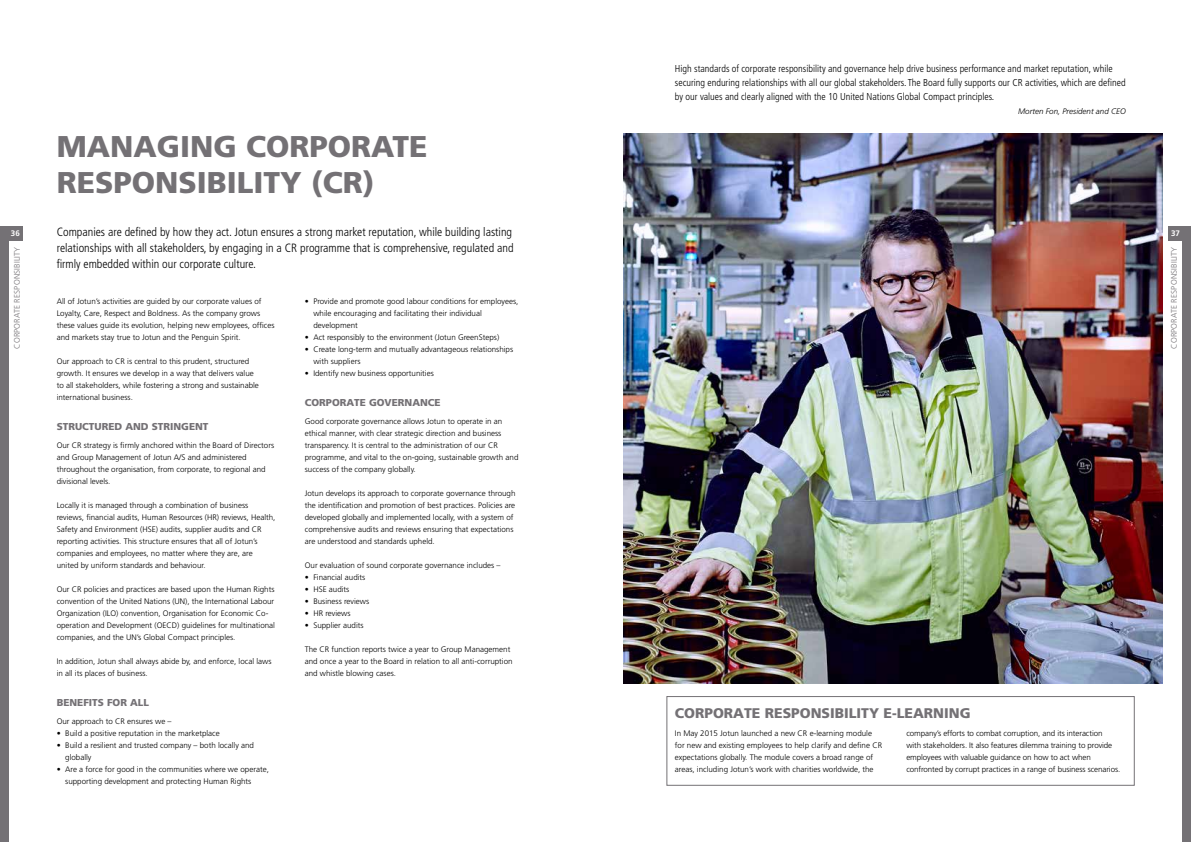
<style>
.page{position:relative;width:1191px;height:842px;background:#fff}
.page>*{position:absolute;margin:0;border:0;box-sizing:border-box;transform-origin:0 0}
.t1{font:900 30px/36px "Frutiger";color:#747175}
.t2{font:900 14px "Frutiger";color:#747175}
.t3{font:300 condensed 12px/16px "Frutiger";color:#000;text-align:justify}
.t4{font:300 condensed 10px/14px "Frutiger";color:#000}
.t5{font:900 10px "Frutiger";color:#747175}
.t6{font:300 8px/12px "Frutiger";color:#000}
.t7{font:300 8px "Frutiger";letter-spacing:.02em;color:#747175}
.t8{font:italic 300 8px "Frutiger";color:#000}
.t9{font:700 8px "Frutiger";color:#fff}
</style>
<div class="page">
<div style="left:666px;top:696px;width:468px;height:90px;border:1px solid #747175"></div>
<img style="left:624px;top:133px;width:538px;height:550px">
<div style="left:1182px;top:227px;width:9px;height:615px;background:#747175"></div>
<div style="left:1168px;top:227px;width:14px;height:14px;background:#747175"></div>
<div style="left:0;top:227px;width:9px;height:615px;background:#747175"></div>
<div style="left:9px;top:227px;width:14px;height:14px;background:#747175"></div>
<h1 class="t1" style="left:57px;top:128px;width:372px">MANAGING CORPORATE<br>RESPONSIBILITY (CR)</h1>
<p class="t4" style="left:675px;top:61px;width:452px">High standards of corporate responsibility and governance help drive business performance and market reputation, while securing enduring relationships with all our global stakeholders. The Board fully supports our CR activities, which are defined by our values and clearly aligned with the 10 United Nations Global Compact principles.</p>
<p class="t8" style="left:1018px;top:106px;width:109px">Morten Fon, President and CEO</p>
<p class="t3" style="left:57px;top:224px;width:458px">Companies are defined by how they act. Jotun ensures a strong market reputation, while building lasting relationships with all stakeholders, by engaging in a CR programme that is comprehensive, regulated and firmly embedded within our corporate culture.</p>
<p class="t9" style="left:11px;top:229px;width:10px">36</p>
<p class="t9" style="left:1171px;top:229px;width:10px">37</p>
<p class="t7" style="left:13px;top:349px;width:104px;rotate:-90deg">CORPORATE RESPONSIBILITY</p>
<p class="t7" style="left:1169px;top:349px;width:104px;rotate:-90deg">CORPORATE RESPONSIBILITY</p>
<p class="t6" style="left:57px;top:296px;width:219px">All of Jotun’s activities are guided by our corporate values of Loyalty, Care, Respect and Boldness. As the company grows these values guide its evolution, helping new employees, offices and markets stay true to Jotun and the Penguin Spirit.</p>
<p class="t6" style="left:57px;top:356px;width:204px">Our approach to CR is central to this prudent, structured growth. It ensures we develop in a way that delivers value to all stakeholders, while fostering a strong and sustainable international business.</p>
<p class="t5" style="left:57px;top:421px;width:153px">STRUCTURED AND STRINGENT</p>
<p class="t6" style="left:57px;top:440px;width:219px">Our CR strategy is firmly anchored within the Board of Directors and Group Management of Jotun A/S and administered throughout the organisation, from corporate, to regional and divisional levels.</p>
<p class="t6" style="left:57px;top:500px;width:220px">Locally it is managed through a combination of business reviews, financial audits, Human Resources (HR) reviews, Health, Safety and Environment (HSE) audits, supplier audits and CR reporting activities. This structure ensures that all of Jotun’s companies and employees, no matter where they are, are united by uniform standards and behaviour.</p>
<p class="t6" style="left:57px;top:584px;width:220px">Our CR policies and practices are based upon the Human Rights convention of the United Nations (UN), the International Labour Organization (ILO) convention, Organisation for Economic Co&shy;operation and Development (OECD) guidelines for multinational companies, and the UN’s Global Compact principles.</p>
<p class="t6" style="left:57px;top:656px;width:216px">In addition, Jotun shall always abide by, and enforce, local laws in all its places of business.</p>
<p class="t5" style="left:57px;top:697px;width:94px">BENEFITS FOR ALL</p>
<p class="t6" style="left:57px;top:716px;width:116px">Our approach to CR ensures we –</p>
<p class="t6" style="left:57px;top:728px;width:165px">• Build a positive reputation in the marketplace</p>
<p class="t6" style="left:65px;top:740px;width:190px;text-indent:-9px">• Build a resilient and trusted company – both locally and globally</p>
<p class="t6" style="left:65px;top:764px;width:205px;text-indent:-9px">• Are a force for good in the communities where we operate, supporting development and protecting Human Rights</p>
<p class="t6" style="left:313px;top:296px;width:207px;text-indent:-9px">• Provide and promote good labour conditions for employees, while encouraging and facilitating their individual development</p>
<p class="t6" style="left:305px;top:332px;width:196px">• Act responsibly to the environment (Jotun GreenSteps)</p>
<p class="t6" style="left:313px;top:344px;width:201px;text-indent:-9px">• Create long-term and mutually advantageous relationships with suppliers</p>
<p class="t6" style="left:305px;top:368px;width:130px">• Identify new business opportunities</p>
<p class="t5" style="left:305px;top:397px;width:137px">CORPORATE GOVERNANCE</p>
<p class="t6" style="left:305px;top:416px;width:215px">Good corporate governance allows Jotun to operate in an ethical manner, with clear strategic direction and business transparency. It is central to the administration of our CR programme, and vital to the on-going, sustainable growth and success of the company globally.</p>
<p class="t6" style="left:305px;top:488px;width:212px">Jotun develops its approach to corporate governance through the identification and promotion of best practices. Policies are developed globally and implemented locally, with a system of comprehensive audits and reviews ensuring that expectations are understood and standards upheld.</p>
<p class="t6" style="left:305px;top:560px;width:197px">Our evaluation of sound corporate governance includes –</p>
<p class="t6" style="left:305px;top:572px;width:62px">• Financial audits</p>
<p class="t6" style="left:305px;top:584px;width:46px">• HSE audits</p>
<p class="t6" style="left:305px;top:596px;width:66px">• Business reviews</p>
<p class="t6" style="left:305px;top:608px;width:47px">• HR reviews</p>
<p class="t6" style="left:305px;top:620px;width:60px">• Supplier audits</p>
<p class="t6" style="left:305px;top:644px;width:209px">The CR function reports twice a year to Group Management and once a year to the Board in relation to all anti-corruption and whistle blowing cases.</p>
<h2 class="t2" style="left:675px;top:705px;width:297px">CORPORATE RESPONSIBILITY E-LEARNING</h2>
<p class="t6" style="left:675px;top:728px;width:209px">In May 2015 Jotun launched a new CR e-learning module for new and existing employees to help clarify and define CR expectations globally. The module covers a broad range of areas, including Jotun’s work with charities worldwide, the</p>
<p class="t6" style="left:906px;top:728px;width:215px">company’s efforts to combat corruption, and its interaction<br>with stakeholders. It also features dilemma training to provide employees with valuable guidance on how to act when confronted by corrupt practices in a range of business scenarios.</p>
</div>
